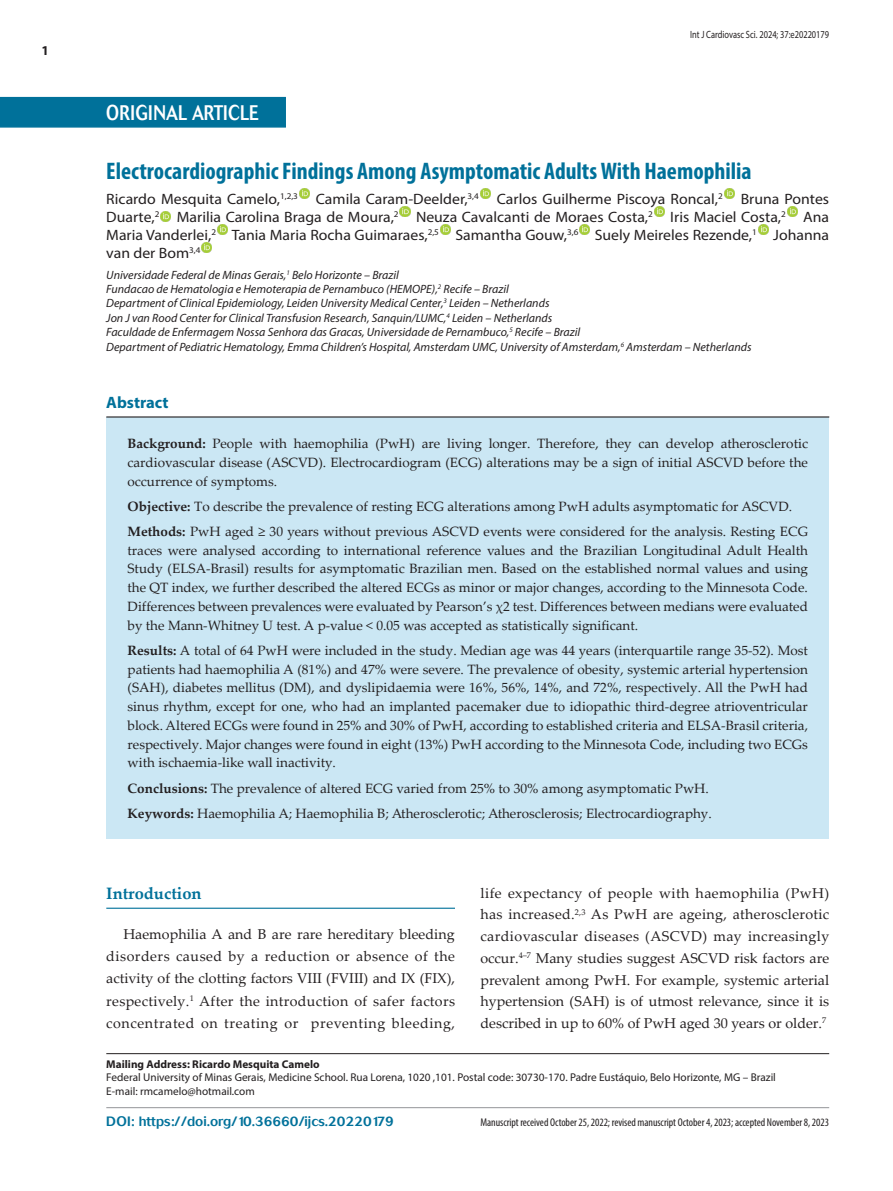
<style>
.page{position:relative;width:893px;height:1191px;background:#fff}
.page>*{position:absolute;margin:0;border:0;box-sizing:border-box;transform-origin:0 0}
._1_-_Titulo{font:700 condensed 24px "Myriad Pro";color:#00719a}
.t1{font:500 21px "Cosmos";letter-spacing:.02em;color:#fff;scale:.8 1}
._1_-_Titulo-materia{font:700 16.5px "Palatino Linotype";color:#00719a}
.t2{font:700 16.5px "Myriad Pro";color:#00719a}
._3_-_Autores{font:15px/18px "Myriad Pro";color:#231f20;text-align:justify;scale:1.05 1}
._4_-_Texto-Basico{font:14.25px/21.8px "Palatino Linotype";letter-spacing:.015em;color:#231f20;text-align:justify}
._8_-_Resumo-portugues{font:13.5px/18.8px "Palatino Linotype";color:#231f20;text-align:justify}
._6_-_DOI{font:500 13.5px "Cosmos";color:#00719a}
.t3{font:700 13.5px "Myriad Pro";color:#231f20}
._4_-_Instituicao{font:italic 12px "Myriad Pro";color:#231f20}
._5_-_Correspondencia{font:11.25px "Myriad Pro";color:#231f20}
._7_-_Artigo-recebido{font:condensed 11.25px "Myriad Pro";letter-spacing:-.005em;color:#231f20}
._5_-_Correspondencia-2{font:700 11.25px "Myriad Pro";color:#231f20}
.t4{font:10.5px "Myriad Pro";color:#231f20;scale:.8 1}
.s1{font-weight:700}
</style>
<div class="page">
<hr style="left:106px;top:907px;width:349px;height:1px;background:#00719a">
<div style="left:0;top:97px;width:286px;height:31px;background:#00719a"></div>
<svg style="left:299px;top:189px;width:10px;height:10px"></svg>
<svg style="left:480px;top:189px;width:10px;height:10px"></svg>
<svg style="left:724px;top:189px;width:10px;height:10px"></svg>
<svg style="left:161px;top:212px;width:10px;height:10px"></svg>
<svg style="left:400px;top:207px;width:10px;height:10px"></svg>
<svg style="left:654px;top:207px;width:10px;height:10px"></svg>
<svg style="left:787px;top:207px;width:10px;height:10px"></svg>
<svg style="left:217px;top:225px;width:10px;height:10px"></svg>
<svg style="left:440px;top:225px;width:10px;height:10px"></svg>
<svg style="left:580px;top:225px;width:10px;height:10px"></svg>
<svg style="left:758px;top:225px;width:10px;height:10px"></svg>
<svg style="left:202px;top:243px;width:10px;height:10px"></svg>
<hr style="left:106px;top:1053px;width:723px;height:1px;background:#231f20">
<hr style="left:106px;top:1107px;width:723px;height:1px;background:#939598">
<div style="left:106px;top:417px;width:723px;height:422px;background:#cbe7f4"></div>
<hr style="left:106px;top:416px;width:723px;height:1px;background:#231f20">
<p class="t3" style="left:41px;top:42px;width:9px">1</p>
<h2 class="t1" style="left:106px;top:100px;width:192px">ORIGINAL ARTICLE</h2>
<p class="t4" style="left:690px;top:28px;width:175px">Int J Cardiovasc Sci. 2024; 37:e20220179</p>
<p class="_1_-_Titulo" style="left:106px;top:156px;width:647px">Electrocardiographic Findings Among Asymptomatic Adults With Haemophilia</p>
<p class="_3_-_Autores" style="left:106px;top:189px;width:690px">Ricardo Mesquita Camelo,<sup>1,2,3</sup> Camila Caram-Deelder,<sup>3,4</sup> Carlos Guilherme Piscoya Roncal,<sup>2</sup> Bruna Pontes Duarte,<sup>2</sup> Marilia Carolina Braga de Moura,<sup>2</sup> Neuza Cavalcanti de Moraes Costa,<sup>2</sup> Iris Maciel Costa,<sup>2</sup> Ana Maria Vanderlei,<sup>2</sup> Tania Maria Rocha Guimaraes,<sup>2,5</sup> Samantha Gouw,<sup>3,6</sup> Suely Meireles Rezende,<sup>1</sup> Johanna van der Bom<sup>3,4</sup></p>
<p class="_4_-_Instituicao" style="left:106px;top:267px;width:294px">Universidade Federal de Minas Gerais,<sup>1</sup> Belo Horizonte – Brazil</p>
<p class="_4_-_Instituicao" style="left:106px;top:281px;width:404px">Fundacao de Hematologia e Hemoterapia de Pernambuco (HEMOPE),<sup>2</sup> Recife – Brazil</p>
<p class="_4_-_Instituicao" style="left:106px;top:296px;width:445px">Department of Clinical Epidemiology, Leiden University Medical Center,<sup>3</sup> Leiden – Netherlands</p>
<p class="_4_-_Instituicao" style="left:106px;top:310px;width:448px">Jon J van Rood Center for Clinical Transfusion Research, Sanquin/LUMC,<sup>4</sup> Leiden – Netherlands</p>
<p class="_4_-_Instituicao" style="left:106px;top:325px;width:475px">Faculdade de Enfermagem Nossa Senhora das Gracas, Universidade de Pernambuco,<sup>5</sup> Recife – Brazil</p>
<p class="_4_-_Instituicao" style="left:106px;top:339px;width:647px">Department of Pediatric Hematology, Emma Children’s Hospital, Amsterdam UMC, University of Amsterdam,<sup>6</sup> Amsterdam – Netherlands</p>
<p class="t2" style="left:106px;top:392px;width:64px">Abstract</p>
<p class="_8_-_Resumo-portugues" style="left:128px;top:433px;width:682px"><span class="s1">Background:</span> People with haemophilia (PwH) are living longer. Therefore, they can develop atherosclerotic cardiovascular disease (ASCVD). Electrocardiogram (ECG) alterations may be a sign of initial ASCVD before the occurrence of symptoms.</p>
<p class="_8_-_Resumo-portugues" style="left:128px;top:496px;width:666px"><span class="s1">Objective:</span> To describe the prevalence of resting ECG alterations among PwH adults asymptomatic for ASCVD.</p>
<p class="_8_-_Resumo-portugues" style="left:128px;top:521px;width:682px"><span class="s1">Methods:</span> PwH aged ≥ 30 years without previous ASCVD events were considered for the analysis. Resting ECG traces were analysed according to international reference values and the Brazilian Longitudinal Adult Health Study (ELSA-Brasil) results for asymptomatic Brazilian men. Based on the established normal values and using the QT index, we further described the altered ECGs as minor or major changes, according to the Minnesota Code.<br>Differences between prevalences were evaluated by Pearson’s χ2 test. Differences between medians were evaluated by the Mann-Whitney U test. A p-value &lt; 0.05 was accepted as statistically significant.</p>
<p class="_8_-_Resumo-portugues" style="left:128px;top:640px;width:682px"><span class="s1">Results:</span> A total of 64 PwH were included in the study. Median age was 44 years (interquartile range 35-52). Most patients had haemophilia A (81%) and 47% were severe. The prevalence of obesity, systemic arterial hypertension (SAH), diabetes mellitus (DM), and dyslipidaemia were 16%, 56%, 14%, and 72%, respectively. All the PwH had sinus rhythm, except for one, who had an implanted pacemaker due to idiopathic third-degree atrioventricular block. Altered ECGs were found in 25% and 30% of PwH, according to established criteria and ELSA-Brasil criteria, respectively. Major changes were found in eight (13%) PwH according to the Minnesota Code, including two ECGs with ischaemia-like wall inactivity.</p>
<p class="_8_-_Resumo-portugues" style="left:128px;top:778px;width:583px"><span class="s1">Conclusions:</span> The prevalence of altered ECG varied from 25% to 30% among asymptomatic PwH.</p>
<p class="_8_-_Resumo-portugues" style="left:128px;top:803px;width:586px"><span class="s1">Keywords:</span> Haemophilia A; Haemophilia B; Atherosclerotic; Atherosclerosis; Electrocardiography.</p>
<p class="_1_-_Titulo-materia" style="left:106px;top:881px;width:97px">Introduction</p>
<p class="_4_-_Texto-Basico" style="left:106px;top:922px;width:350px;line-height:22.4px;text-indent:17px">Haemophilia A and B are rare hereditary bleeding disorders caused by a reduction or absence of the activity of the clotting factors VIII (FVIII) and IX (FIX), respectively.<sup>1</sup> After the introduction of safer factors concentrated on treating or preventing bleeding,</p>
<p class="_4_-_Texto-Basico" style="left:480px;top:881px;width:350px">life expectancy of people with haemophilia (PwH) has increased.<sup>2,3</sup> As PwH are ageing, atherosclerotic cardiovascular diseases (ASCVD) may increasingly occur.<sup>4–7</sup> Many studies suggest ASCVD risk factors are prevalent among PwH. For example, systemic arterial hypertension (SAH) is of utmost relevance, since it is described in up to 60% of PwH aged 30 years or older.<sup>7</sup></p>
<p class="_5_-_Correspondencia-2" style="left:106px;top:1056px;width:215px">Mailing Address: Ricardo Mesquita Camelo</p>
<p class="_5_-_Correspondencia" style="left:106px;top:1070px;width:671px">Federal University of Minas Gerais, Medicine School. Rua Lorena, 1020 ,101. Postal code: 30730-170. Padre Eustáquio, Belo Horizonte, MG – Brazil</p>
<p class="_5_-_Correspondencia" style="left:106px;top:1083px;width:150px">E-mail: rmcamelo@hotmail.com</p>
<p class="_7_-_Artigo-recebido" style="left:480px;top:1115px;width:350px">Manuscript received October 25, 2022; revised manuscript October 4, 2023; accepted November 8, 2023</p>
<p class="_6_-_DOI" style="left:106px;top:1113px;width:289px">DOI: https://doi.org/10.36660/ijcs.20220179</p>
</div>
